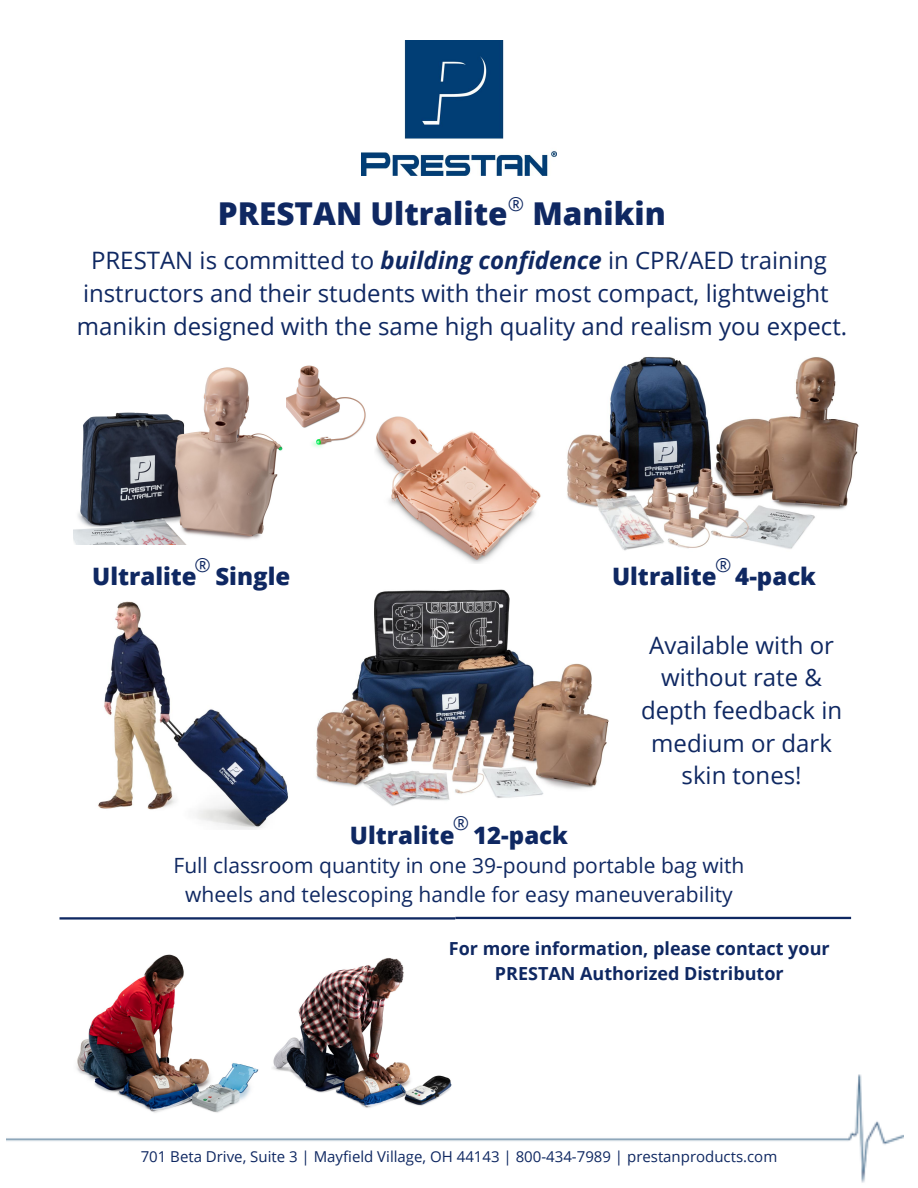
<style>
.page{position:relative;width:918px;height:1188px;background:#fff}
.page>*{position:absolute;margin:0;border:0;box-sizing:border-box;transform-origin:0 0}
.t1{font:800 31.5px "Open Sans";color:#0f2862}
.t2{font:24px/32.7px "Open Sans";color:#0f2862;text-align:center}
.t3{font:800 24px "Open Sans";color:#0f2862}
.t4{font:21px/29.2px "Open Sans";color:#0f2862;text-align:center}
.t5{font:italic 19.5px "Open Sans";color:#0f2862}
.t6{font:700 18px/24.9px "Open Sans";color:#0f2862;text-align:center}
.t7{font:15px "Open Sans";color:#0f2862}
.s1{font-weight:700;font-style:italic}
</style>
<div class="page">
<img style="left:362px;top:40px;width:194px;height:135px">
<svg style="left:59px;top:917px;width:792px;height:3px;background:#4e608b"></svg>
<img style="left:316px;top:589px;width:293px;height:217px">
<img style="left:286px;top:365px;width:80px;height:83px">
<img style="left:74px;top:367px;width:209px;height:178px">
<img style="left:98px;top:601px;width:190px;height:228px">
<img style="left:567px;top:356px;width:292px;height:195px">
<img style="left:375px;top:416px;width:166px;height:147px">
<img style="left:7px;top:1074px;width:896px;height:109px">
<img style="left:272px;top:958px;width:184px;height:156px">
<img style="left:74px;top:954px;width:190px;height:164px">
<p class="t5" style="left:507px;top:191px;width:18px">®</p>
<h1 class="t1" style="left:218px;top:192px;width:449px">PRESTAN Ultralite Manikin</h1>
<p class="t2" style="left:77px;top:244px;width:772px">PRESTAN is committed to <span class="s1">building confidence</span> in CPR/AED training instructors and their students with their most compact, lightweight manikin designed with the same high quality and realism you expect.</p>
<p class="t5" style="left:194px;top:551px;width:18px">®</p>
<p class="t5" style="left:715px;top:551px;width:18px">®</p>
<p class="t3" style="left:92px;top:559px;width:200px">Ultralite Single</p>
<p class="t3" style="left:612px;top:559px;width:206px">Ultralite 4-pack</p>
<p class="t2" style="left:641px;top:628px;width:203px">Available with or without rate &amp; depth feedback in medium or dark skin tones!</p>
<p class="t5" style="left:453px;top:809px;width:18px">®</p>
<p class="t3" style="left:350px;top:818px;width:220px">Ultralite 12-pack</p>
<p class="t4" style="left:174px;top:850px;width:572px">Full classroom quantity in one 39-pound portable bag with wheels and telescoping handle for easy maneuverability</p>
<p class="t6" style="left:449px;top:936px;width:382px">For more information, please contact your<br>PRESTAN Authorized Distributor</p>
<p class="t7" style="left:141px;top:1146px;width:638px">701 Beta Drive, Suite 3 | Mayfield Village, OH 44143 | 800-434-7989 | prestanproducts.com</p>
</div>
